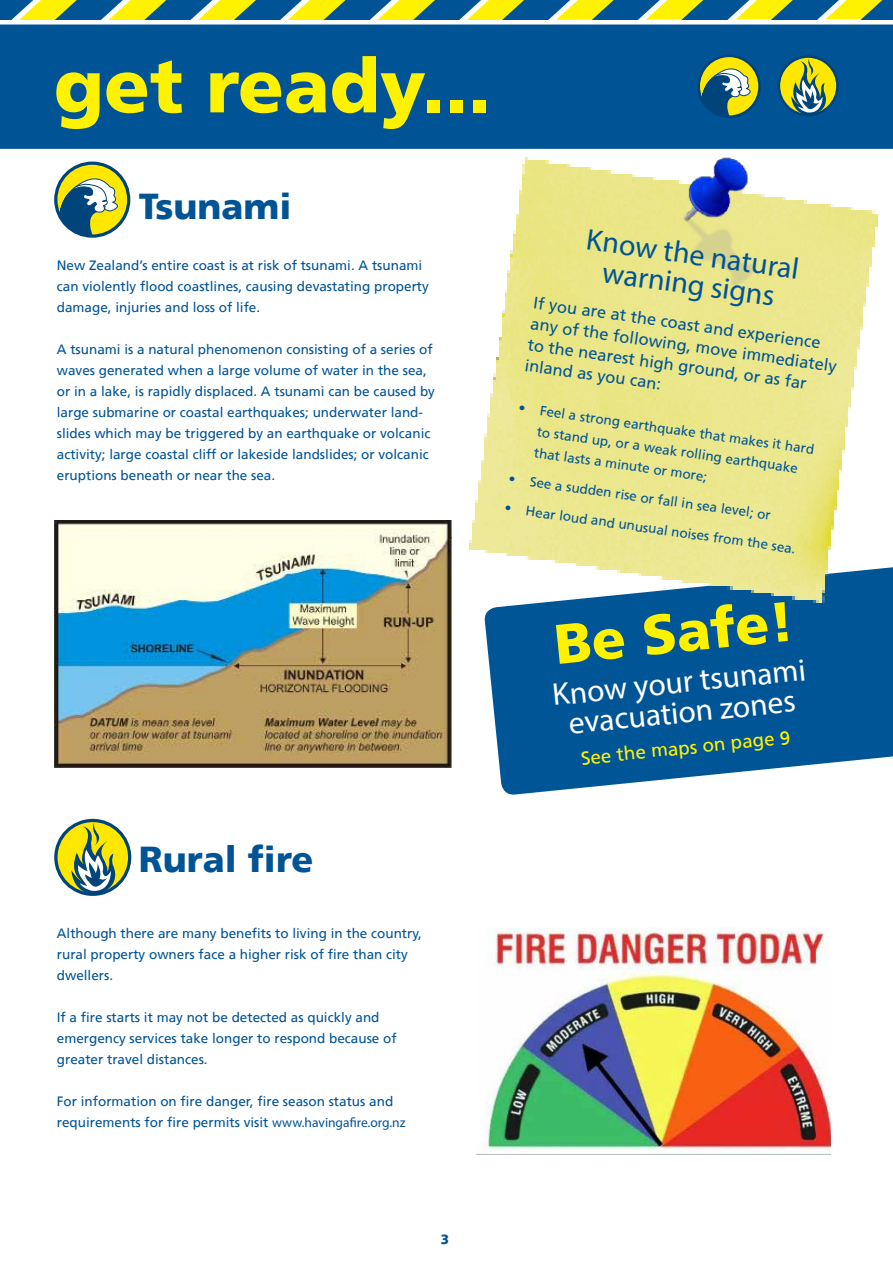
<style>
.page{position:relative;width:893px;height:1263px;background:#fff}
.page>*{position:absolute;margin:0;border:0;box-sizing:border-box;transform-origin:0 0}
.t1{font:900 75px "Frutiger";color:#fff200}
.t2{font:900 55.8px "Frutiger";color:#fff200}
.t3{font:900 36px "Frutiger";color:#005496}
.t4{font:31.5px/30.2px "Myriad Pro";color:#fff;text-align:center}
.t5{font:30px/30px "Myriad Pro";color:#005496;text-align:center}
.t6{font:18.9px "Frutiger";color:#fff200}
.t7{font:16.5px/21px "Frutiger";color:#005496}
.t8{font:13.5px/21px "Frutiger";color:#005496}
.t9{font:900 13.5px "Frutiger";color:#005496}
.s1{font-family:"Myriad Pro"}
</style>
<div class="page">
<svg style="left:484px;top:567px;width:409px;height:228px;fill:#005596"></svg>
<svg style="left:0;top:0;width:893px;height:20px"></svg>
<div style="left:0;top:24px;width:893px;height:125px;background:#005496"></div>
<svg style="left:56px;top:163px;width:73px;height:73px"></svg>
<svg style="left:59px;top:176px;width:60px;height:59px"></svg>
<div style="left:54px;top:162px;width:76px;height:76px;border:3px solid #00447c;border-radius:50%"></div>
<img style="left:469px;top:158px;width:411px;height:444px">
<img style="left:680px;top:157px;width:85px;height:128px">
<img style="left:54px;top:521px;width:397px;height:247px">
<svg style="left:56px;top:821px;width:74px;height:73px"></svg>
<div style="left:54px;top:819px;width:77px;height:77px;border:3px solid #00447c;border-radius:50%"></div>
<svg style="left:68px;top:823px;width:54px;height:72px"></svg>
<img style="left:476px;top:927px;width:355px;height:227px">
<svg style="left:699px;top:56px;width:61px;height:61px"></svg>
<svg style="left:701px;top:67px;width:51px;height:50px"></svg>
<div style="left:697px;top:54px;width:64px;height:64px;border:3px solid #00447c;border-radius:50%"></div>
<svg style="left:779px;top:57px;width:59px;height:58px"></svg>
<div style="left:777px;top:55px;width:62px;height:61px;border:3px solid #00447c;border-radius:50%"></div>
<svg style="left:789px;top:58px;width:42px;height:58px"></svg>
<h1 class="t1" style="left:54px;top:41px;width:438px">get ready...</h1>
<h3 class="t3" style="left:139px;top:185px;width:154px">Tsunami</h3>
<p class="t8" style="left:57px;top:255px;width:374px">New Zealand’s entire coast is at risk of tsunami. A tsunami can violently flood coastlines, causing devastating property damage, injuries and loss of life.</p>
<p class="t8" style="left:57px;top:339px;width:380px">A tsunami is a natural phenomenon consisting of a series of waves generated when a large volume of water in the sea, or in a lake, is rapidly displaced. A tsunami can be caused by large submarine or coastal earthquakes; underwater land&shy;slides which may be triggered by an earthquake or volcanic activity; large coastal cliff or lakeside landslides; or volcanic eruptions beneath or near the sea.</p>
<h3 class="t5" style="left:589px;top:224px;width:216px;rotate:8deg">Know the natural warning signs</h3>
<p class="t7" style="left:535px;top:292px;width:310px;rotate:8deg">If you are at the coast and experience any of the following, move immediately to the nearest high ground, or as far inland as you can:</p>
<p class="t8" style="left:541px;top:400px;width:278px;text-indent:-21px;rotate:8deg">• Feel a strong earthquake that makes it hard to stand up, or a weak rolling earthquake that lasts a minute or more;</p>
<p class="t8" style="left:510px;top:468px;width:266px;rotate:8deg">• See a sudden rise or fall in sea level; or</p>
<p class="t8" style="left:506px;top:497px;width:295px;rotate:8deg">• Hear loud and unusual noises from the sea.</p>
<h2 class="t2" style="left:551px;top:612px;width:242px;rotate:-6deg">Be Safe!</h2>
<h3 class="t4" style="left:551px;top:680px;width:256px;rotate:-6deg">Know your tsunami evacuation zones</h3>
<h3 class="t6" style="left:580px;top:747px;width:212px;rotate:-6deg">See the maps on page 9</h3>
<h3 class="t3" style="left:139px;top:838px;width:176px">Rural fire</h3>
<p class="t8" style="left:57px;top:922px;width:367px">Although there are many benefits to living in the country, rural property owners face a higher risk of fire than city dwellers.</p>
<p class="t8" style="left:57px;top:1006px;width:341px">If a fire starts it may not be detected as quickly and emergency services take longer to respond because of greater travel distances.</p>
<p class="t8" style="left:57px;top:1090px;width:350px">For information on fire danger, fire season status and requirements for fire permits visit <span class="s1">www.havingafire.org.nz</span></p>
<p class="t9" style="left:441px;top:1231px;width:10px">3</p>
</div>
